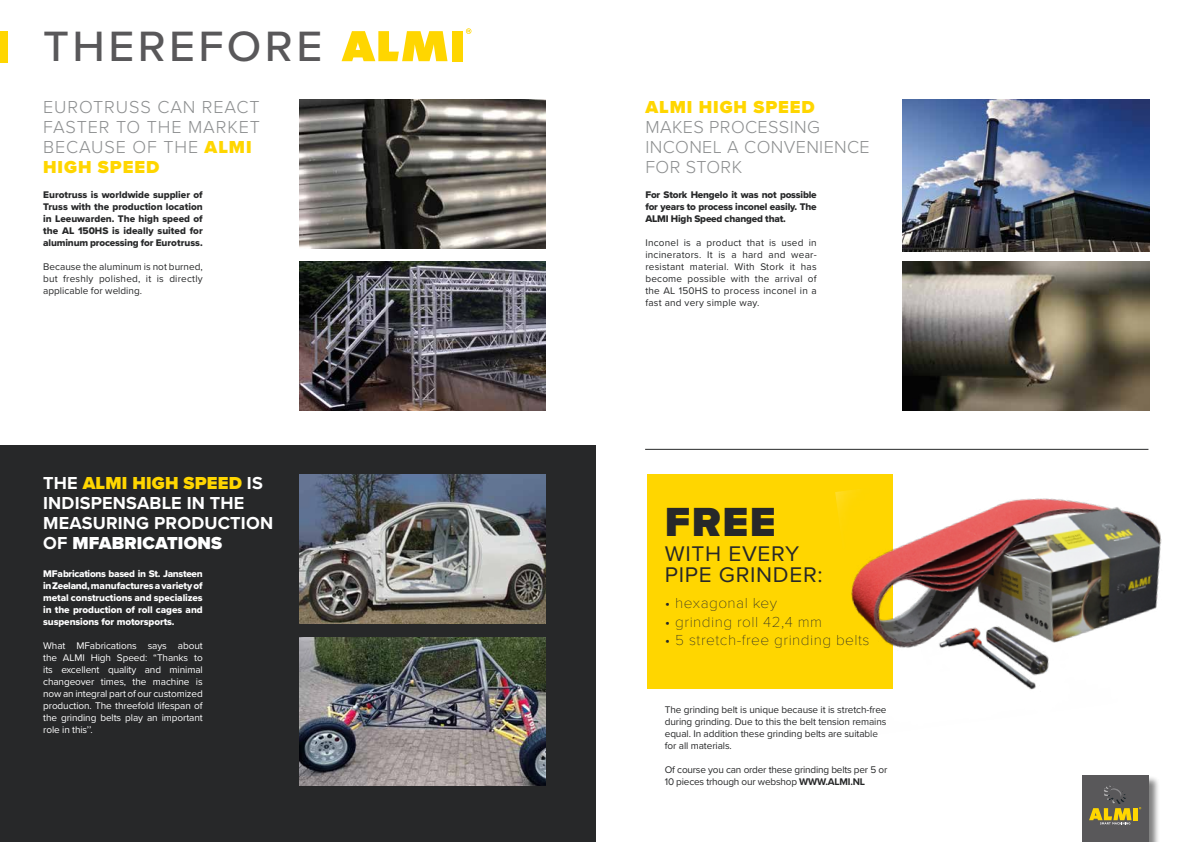
<style>
.page{position:relative;width:1191px;height:842px;background:#fff}
.page>*{position:absolute;margin:0;border:0;box-sizing:border-box;transform-origin:0 0}
.t1{font:500 44px "Proxima Nova";letter-spacing:.075em;color:#59585a}
.t2{font:900 42.2px "Proxima Nova";color:#272829}
.t3{font:22px/21.1px "Proxima Nova";letter-spacing:.03em;color:#272829}
.t4{font:700 18px/20px "Proxima Nova";letter-spacing:.01em;color:#fff}
.t5{font:300 18px/20px "Proxima Nova";letter-spacing:.05em;color:#8c8e8f}
.t6{font:300 18px/20px "Proxima Nova";letter-spacing:.02em;color:#8c8e8f}
.t7{font:900 18px "Proxima Nova";letter-spacing:.05em;color:#ffd600}
.t8{font:100 15px "Proxima Nova T";letter-spacing:.03em;color:#272829}
.t9{font:10px/12px "Proxima Nova";letter-spacing:-.01em;color:#272829}
.t10{font:10px/12px "Proxima Nova Extrabld";letter-spacing:-.015em;color:#272829;text-align:justify}
.t11{font:10px/12px "Proxima Nova";letter-spacing:-.01em;color:#fff;text-align:justify}
.t12{font:10px/12px "Proxima Nova Extrabld";letter-spacing:-.01em;color:#fff;text-align:justify}
.s1{font-weight:900;color:#ffd600}
.s2{font-weight:900}
.s3{font-weight:700}
</style>
<div class="page">
<div style="left:646px;top:475px;width:246px;height:214px;background:#ffd600"></div>
<div style="left:0;top:446px;width:595px;height:396px;background:#272829"></div>
<img style="left:299px;top:261px;width:246px;height:149px">
<img style="left:902px;top:99px;width:247px;height:153px">
<img style="left:299px;top:638px;width:246px;height:147px">
<img style="left:299px;top:100px;width:246px;height:149px">
<img style="left:902px;top:261px;width:247px;height:149px">
<img style="left:299px;top:475px;width:246px;height:149px">
<div style="left:0;top:31px;width:8px;height:31px;background:#ffd600"></div>
<svg style="left:341px;top:31px;width:106px;height:30px"></svg>
<div style="left:452px;top:31px;width:11px;height:30px;background:#ffd600"></div>
<svg style="left:466px;top:28px;width:5px;height:6px"></svg>
<hr style="left:645px;top:449px;width:503px;height:1px;background:#272829">
<div style="left:1082px;top:775px;width:78px;height:67px;background:#000;opacity:.5"></div>
<div style="left:1081px;top:775px;width:67px;height:67px;background:#59585a"></div>
<hr style="left:1133px;top:808px;width:4px;height:12px;background:#ffd600">
<svg style="left:1089px;top:785px;width:42px;height:39px"></svg>
<img style="left:835px;top:474px;width:327px;height:216px">
<h1 class="t1" style="left:43px;top:14px;width:280px">THEREFORE</h1>
<h3 class="t5" style="left:43px;top:96px;width:218px">EUROTRUSS CAN REACT<br>FASTER TO THE MARKET<br>BECAUSE OF THE <span class="s1">ALMI<br>HIGH SPEED</span></h3>
<h3 class="t7" style="left:645px;top:94px;width:171px">ALMI HIGH SPEED</h3>
<h3 class="t6" style="left:645px;top:116px;width:226px">MAKES PROCESSING<br>INCONEL A CONVENIENCE<br>FOR STORK</h3>
<p class="t10" style="left:43px;top:188px;width:161px">Eurotruss is worldwide supplier of Truss with the production location in Leeuwarden. The high speed of the AL 150HS is ideally suited for aluminum processing for Eurotruss.</p>
<p class="t9" style="left:43px;top:260px;width:161px;text-align:justify">Because the aluminum is not burned, but freshly polished, it is directly applicable for welding.</p>
<h3 class="t4" style="left:43px;top:472px;width:231px">THE <span class="s1">ALMI HIGH SPEED</span> IS<br>INDISPENSABLE IN THE<br>MEASURING PRODUCTION<br>OF <span class="s2">MFABRICATIONS</span></h3>
<p class="t12" style="left:43px;top:567px;width:161px">MFabrications based in St. Jansteen in Zeeland, manufactures a variety of metal constructions and specializes in the production of roll cages and suspensions for motorsports.</p>
<p class="t11" style="left:43px;top:639px;width:161px">What MFabrications says about the ALMI High Speed: “Thanks to its excellent quality and minimal changeover times, the machine is now an integral part of our customized production. The threefold lifespan of the grinding belts play an important role in this’’.</p>
<p class="t10" style="left:645px;top:188px;width:173px">For Stork Hengelo it was not possible for years to process inconel easily. The ALMI High Speed changed that.</p>
<p class="t9" style="left:645px;top:236px;width:173px;text-align:justify">Inconel is a product that is used in incinerators. It is a hard and wear&shy;resistant material. With Stork it has become possible with the arrival of the AL 150HS to process inconel in a fast and very simple way.</p>
<h2 class="t2" style="left:665px;top:491px;width:112px">FREE</h2>
<h3 class="t3" style="left:665px;top:542px;width:159px">WITH EVERY<br>PIPE GRINDER:</h3>
<h3 class="t8" style="left:665px;top:592px;width:114px">• hexagonal key</h3>
<h3 class="t8" style="left:665px;top:610px;width:159px">• grinding roll 42,4 mm</h3>
<h3 class="t8" style="left:665px;top:629px;width:206px">• 5 stretch-free grinding belts</h3>
<p class="t9" style="left:665px;top:704px;width:223px">The grinding belt is unique because it is stretch-free during grinding. Due to this the belt tension remains equal. In addition these grinding belts are suitable for all materials.</p>
<p class="t9" style="left:665px;top:764px;width:224px">Of course you can order these grinding belts per 5 or<br>10 pieces trhough our webshop <span class="s3">WWW.ALMI.NL</span></p>
</div>
